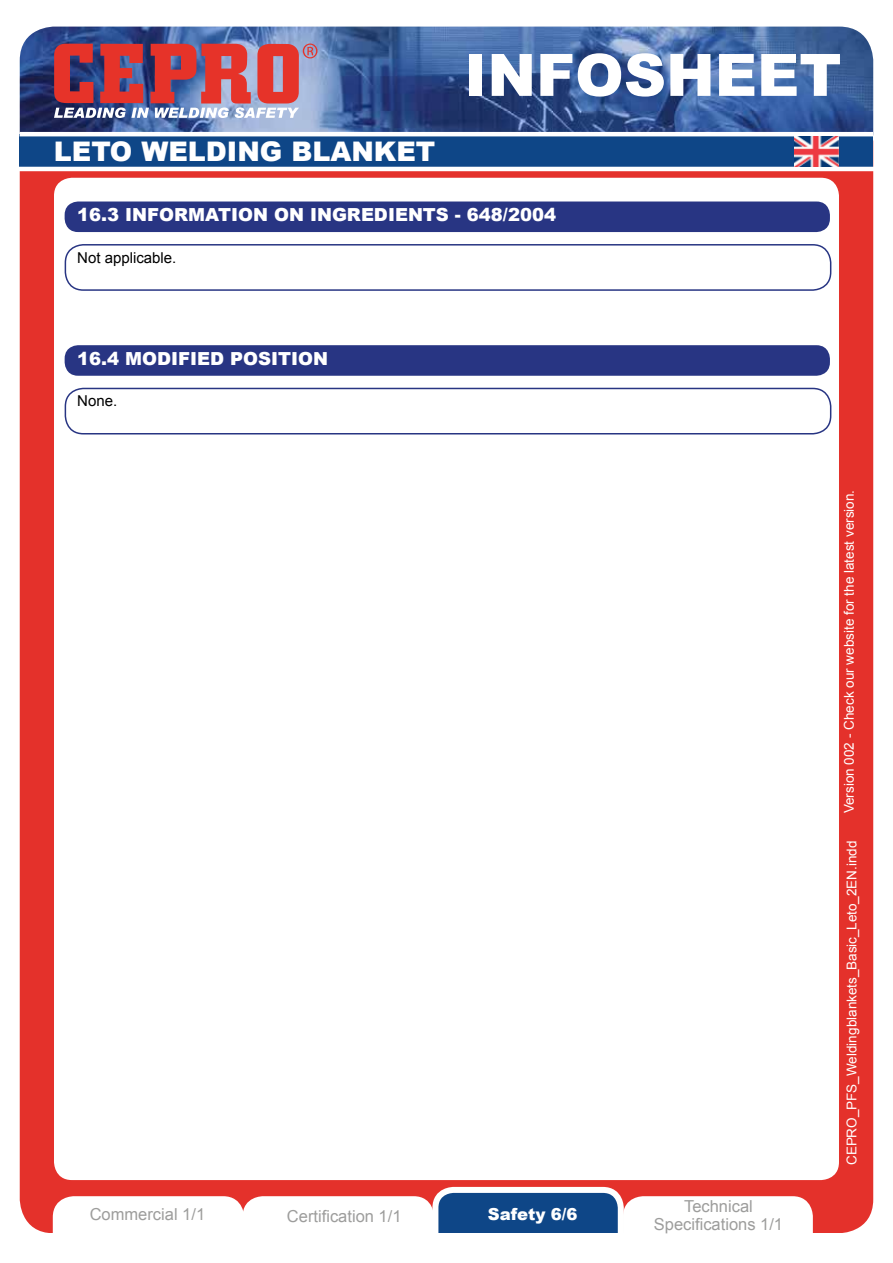
<style>
.page{position:relative;width:893px;height:1263px;background:#fff}
.page>*{position:absolute;margin:0;border:0;box-sizing:border-box;transform-origin:0 0}
.t1{font:900 58.5px "Arial";color:#fff}
.t2{font:900 27px "Arial";color:#fff}
.t3{font:900 18px "Arial";color:#fff}
.t4{font:16.5px/18px "Arial";color:#9d9d9c;text-align:center}
.t5{font:900 16.5px "Arial";color:#fff}
.t6{font:15px "Arial";color:#000}
.t7{font:13.5px "Arial";letter-spacing:-.005em;color:#fff}
</style>
<div class="page">
<div style="left:20px;top:108px;width:853px;height:1125px;background:#e4312b;border-radius:34px"></div>
<img style="left:20px;top:27px;width:853px;height:105px">
<div style="left:20px;top:134px;width:853px;height:35px;background:#0e4687"></div>
<svg style="left:54px;top:44px;width:263px;height:74px;background:#af6172"></svg>
<div style="left:54px;top:178px;width:785px;height:1002px;background:#fff;border-radius:18px"></div>
<hr style="left:20px;top:132px;width:853px;height:4px;background:#fff">
<hr style="left:17px;top:167px;width:860px;height:4px;background:#fff">
<div style="left:65px;top:201px;width:765px;height:31px;background:#283583;border-radius:14px"></div>
<div style="left:65px;top:244px;width:766px;height:47px;border:2px solid #283583;border-radius:18px"></div>
<div style="left:65px;top:345px;width:765px;height:31px;background:#283583;border-radius:14px"></div>
<div style="left:65px;top:388px;width:766px;height:46px;border:2px solid #283583;border-radius:18px"></div>
<div style="left:53px;top:1196px;width:379px;height:37px;background:#fff"></div>
<div style="left:435px;top:1190px;width:186px;height:64px;background:#0e4687;border-radius:18px"></div>
<div style="left:432px;top:1187px;width:192px;height:70px;border:6px solid #fff;border-radius:18px"></div>
<div style="left:623px;top:1196px;width:190px;height:37px;background:#fff"></div>
<div style="left:9px;top:1233px;width:883px;height:30px;background:#fff"></div>
<img style="left:794px;top:136px;width:44px;height:31px">
<h2 class="t2" style="left:54px;top:132px;width:383px">LETO WELDING BLANKET</h2>
<h1 class="t1" style="left:465px;top:33px;width:378px">INFOSHEET</h1>
<h1 class="t1" style="left:465px;top:33px;width:387px">DATASHEET</h1>
<h3 class="t3" style="left:77px;top:202px;width:480px">16.3 INFORMATION ON INGREDIENTS - 648/2004</h3>
<p class="t6" style="left:77px;top:248px;width:101px">Not applicable.</p>
<h3 class="t3" style="left:77px;top:345px;width:252px">16.4 MODIFIED POSITION</h3>
<p class="t6" style="left:77px;top:391px;width:42px">None.</p>
<p class="t4" style="left:90px;top:1205px;width:117px">Commercial 1/1</p>
<p class="t4" style="left:287px;top:1208px;width:116px">Certification 1/1</p>
<p class="t5" style="left:488px;top:1202px;width:91px">Safety 6/6</p>
<p class="t4" style="left:654px;top:1197px;width:131px">Technical<br>Specifications 1/1</p>
<p class="t7" style="left:840px;top:813px;width:325px;rotate:-90deg">Version 002 - Check our website for the latest version.</p>
<p class="t7" style="left:843px;top:1165px;width:326px;rotate:-90deg">CEPRO_PFS_Welding blankets_Basic_Leto_2EN.indd</p>
</div>
